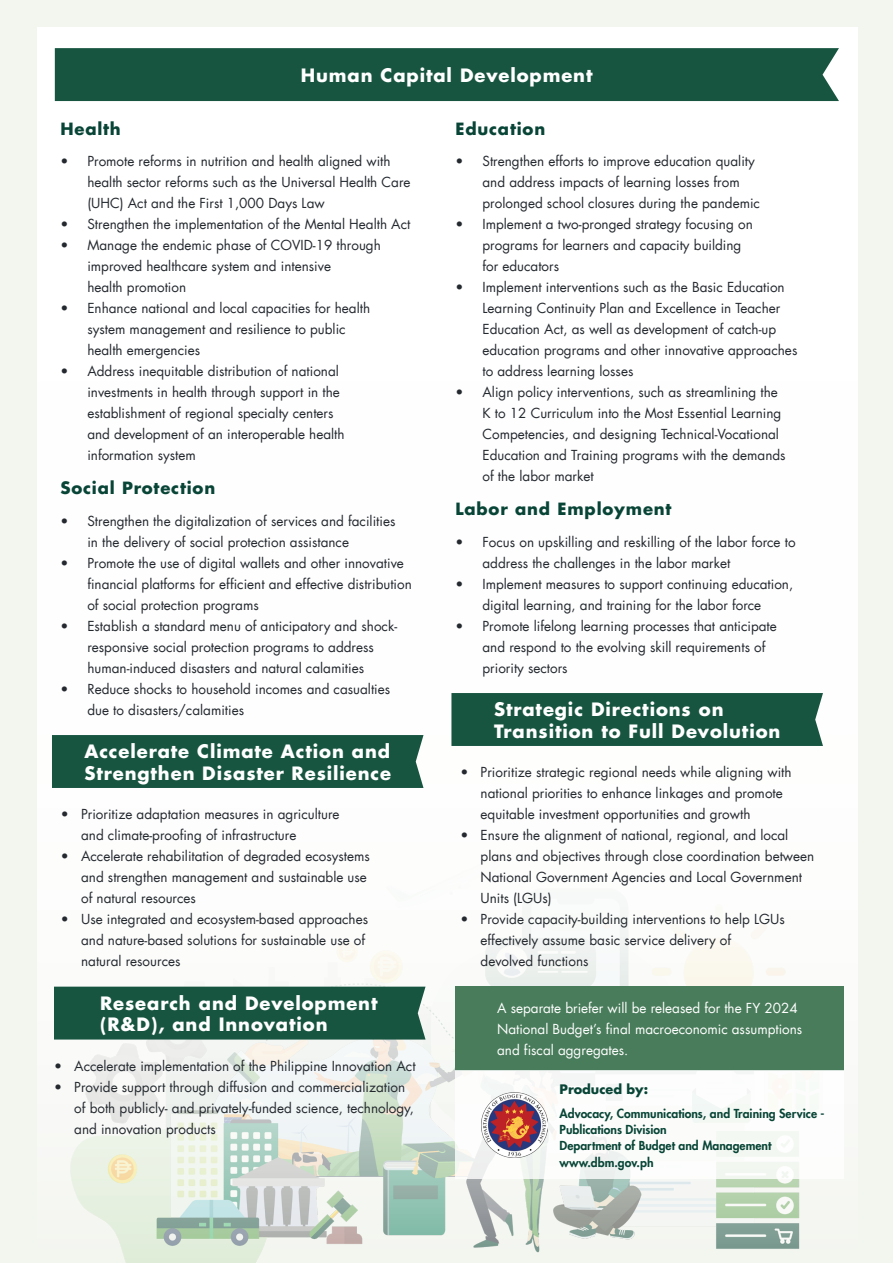
<style>
.page{position:relative;width:893px;height:1263px;background:#f3f5ef}
.page>*{position:absolute;margin:0;border:0;box-sizing:border-box;transform-origin:0 0}
.t1{font:700 18px/21.6px "Futura LT";letter-spacing:.05em;color:#fff}
.t2{font:700 16.5px "Futura LT";letter-spacing:.05em;color:#084536}
.t3{font:13.5px/21px "Futura LT";color:#24292f}
.t4{font:13.5px/21px "Futura LT";color:#fff}
.t5{font:700 12.9px "Futura";color:#084536}
.t6{font:800 12.15px "Futura LT";color:#084536}
</style>
<div class="page">
<div style="left:37px;top:27px;width:821px;height:1236px;background:#fff"></div>
<img style="left:37px;top:915px;width:821px;height:348px">
<div style="left:55px;top:48px;width:784px;height:53px;background:#175541"></div>
<div style="left:52px;top:735px;width:371px;height:53px;background:#175541"></div>
<div style="left:451px;top:693px;width:372px;height:53px;background:#175541"></div>
<div style="left:455px;top:987px;width:389px;height:84px;background:#487c5a"></div>
<div style="left:455px;top:1071px;width:389px;height:108px;background:#fff"></div>
<img style="left:482px;top:1092px;width:65px;height:66px">
<div style="left:54px;top:987px;width:372px;height:52px;background:#175541"></div>
<p class="t2" style="left:60px;top:118px;width:62px">Health</p>
<p class="t1" style="left:301px;top:64px;width:293px">Human Capital Development</p>
<p class="t2" style="left:455px;top:118px;width:91px">Education</p>
<p class="t3" style="left:87px;top:151px;width:325px;text-indent:-27px">• Promote reforms in nutrition and health aligned with health sector reforms such as the Universal Health Care (UHC) Act and the First 1,000 Days Law</p>
<p class="t3" style="left:60px;top:214px;width:352px">• Strengthen the implementation of the Mental Health Act</p>
<p class="t3" style="left:87px;top:235px;width:295px;text-indent:-27px">• Manage the endemic phase of COVID-19 through improved healthcare system and intensive<br>health promotion</p>
<p class="t3" style="left:87px;top:298px;width:284px;text-indent:-27px">• Enhance national and local capacities for health system management and resilience to public health emergencies</p>
<p class="t3" style="left:87px;top:361px;width:259px;text-indent:-27px">• Address inequitable distribution of national investments in health through support in the establishment of regional specialty centers and development of an interoperable health information system</p>
<p class="t2" style="left:60px;top:477px;width:156px">Social Protection</p>
<p class="t3" style="left:87px;top:510px;width:309px;text-indent:-27px">• Strengthen the digitalization of services and facilities in the delivery of social protection assistance</p>
<p class="t3" style="left:87px;top:552px;width:326px;text-indent:-27px">• Promote the use of digital wallets and other innovative financial platforms for efficient and effective distribution of social protection programs</p>
<p class="t3" style="left:60px;top:615px;width:338px;text-align:center">• Establish a standard menu of anticipatory and shock&shy;responsive social protection programs to address human-induced disasters and natural calamities</p>
<p class="t3" style="left:87px;top:678px;width:304px;text-indent:-27px">• Reduce shocks to household incomes and casualties due to disasters/calamities</p>
<p class="t1" style="left:84px;top:740px;width:308px">Accelerate Climate Action and<br>Strengthen Disaster Resilience</p>
<p class="t3" style="left:81px;top:804px;width:260px;text-indent:-20px">• Prioritize adaptation measures in agriculture and climate-proofing of infrastructure</p>
<p class="t3" style="left:81px;top:846px;width:290px;text-indent:-20px">• Accelerate rehabilitation of degraded ecosystems and strengthen management and sustainable use of natural resources</p>
<p class="t3" style="left:81px;top:909px;width:288px;text-indent:-20px">• Use integrated and ecosystem-based approaches and nature-based solutions for sustainable use of natural resources</p>
<p class="t1" style="left:100px;top:992px;width:279px">Research and Development (R&amp;D), and Innovation</p>
<p class="t3" style="left:54px;top:1056px;width:363px">• Accelerate implementation of the Philippine Innovation Act</p>
<p class="t3" style="left:74px;top:1077px;width:341px;text-indent:-20px">• Provide support through diffusion and commercialization of both publicly- and privately-funded science, technology, and innovation products</p>
<p class="t3" style="left:482px;top:151px;width:279px;text-indent:-27px">• Strengthen efforts to improve education quality and address impacts of learning losses from prolonged school closures during the pandemic</p>
<p class="t3" style="left:482px;top:214px;width:272px;text-indent:-27px">• Implement a two-pronged strategy focusing on programs for learners and capacity building for educators</p>
<p class="t3" style="left:482px;top:277px;width:316px;text-indent:-27px">• Implement interventions such as the Basic Education Learning Continuity Plan and Excellence in Teacher Education Act, as well as development of catch-up education programs and other innovative approaches to address learning losses</p>
<p class="t3" style="left:482px;top:382px;width:305px;text-indent:-27px">• Align policy interventions, such as streamlining the K to 12 Curriculum into the Most Essential Learning Competencies, and designing Technical-Vocational Education and Training programs with the demands of the labor market</p>
<p class="t2" style="left:455px;top:498px;width:218px">Labor and Employment</p>
<p class="t3" style="left:482px;top:531px;width:315px;text-indent:-27px">• Focus on upskilling and reskilling of the labor force to address the challenges in the labor market</p>
<p class="t3" style="left:455px;top:573px;width:339px;text-align:center">• Implement measures to support continuing education, digital learning, and training for the labor force</p>
<p class="t3" style="left:482px;top:615px;width:296px;text-indent:-27px">• Promote lifelong learning processes that anticipate and respond to the evolving skill requirements of priority sectors</p>
<p class="t1" style="left:494px;top:698px;width:288px">Strategic Directions on<br>Transition to Full Devolution</p>
<p class="t3" style="left:481px;top:762px;width:312px;text-indent:-20px">• Prioritize strategic regional needs while aligning with national priorities to enhance linkages and promote equitable investment opportunities and growth</p>
<p class="t3" style="left:481px;top:825px;width:335px;text-indent:-20px">• Ensure the alignment of national, regional, and local plans and objectives through close coordination between National Government Agencies and Local Government Units (LGUs)</p>
<p class="t3" style="left:481px;top:909px;width:306px;text-indent:-20px">• Provide capacity-building interventions to help LGUs effectively assume basic service delivery of devolved functions</p>
<p class="t4" style="left:497px;top:998px;width:307px">A separate briefer will be released for the FY 2024<br>National Budget’s final macroeconomic assumptions and fiscal aggregates.</p>
<p class="t5" style="left:560px;top:1080px;width:90px">Produced by:</p>
<p class="t6" style="left:560px;top:1105px;width:266px">Advocacy, Communications, and Training Service -</p>
<p class="t6" style="left:560px;top:1121px;width:109px">Publications Division</p>
<p class="t6" style="left:560px;top:1138px;width:213px">Department of Budget and Management</p>
<p class="t6" style="left:560px;top:1154px;width:95px">www.dbm.gov.ph</p>
</div>
